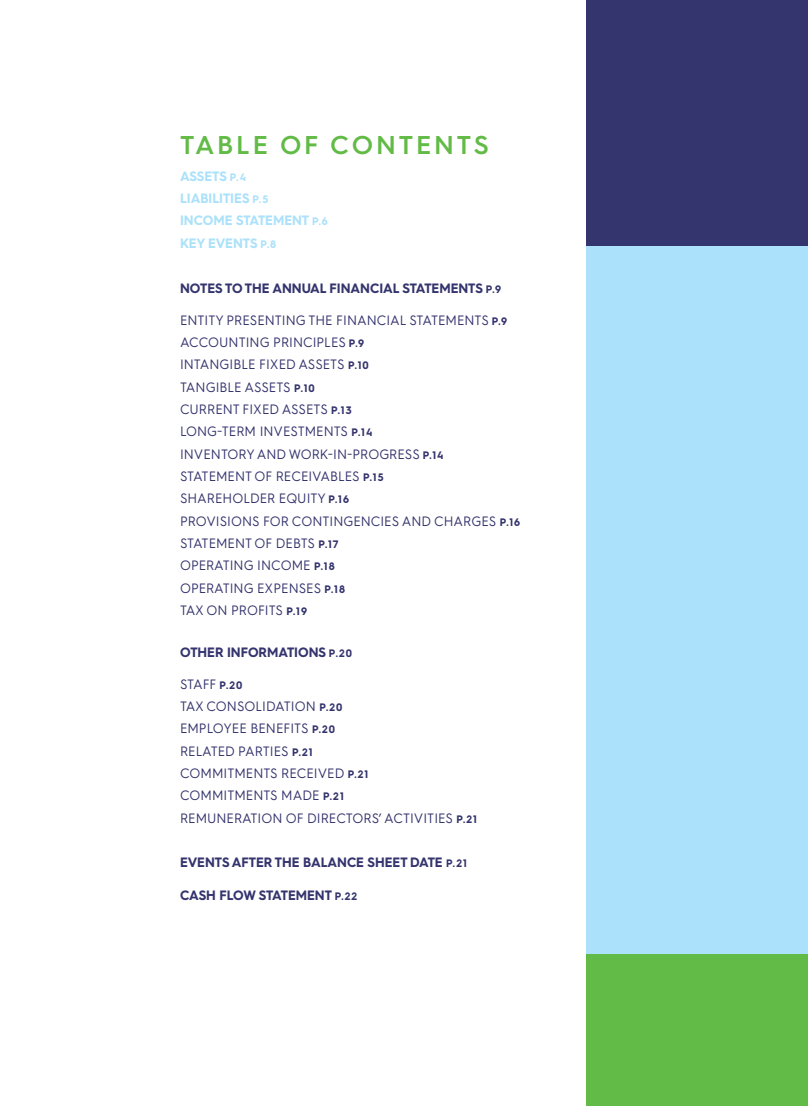
<style>
.page{position:relative;width:808px;height:1106px;background:#fff}
.page>*{position:absolute;margin:0;border:0;box-sizing:border-box;transform-origin:0 0}
.t1{font:600 25.8px "Hurme Geometric Sans 4";letter-spacing:.11em;color:#62bb46}
.t2{font:13.65px/22.4px "Hurme Geometric Sans 4";color:#34346e;scale:.96 1}
.t3{font:700 13.65px "Hurme Geometric Sans 4";color:#34346e;scale:.96 1}
.t4{font:700 13.65px/22.4px "Hurme Geometric Sans 4";color:#abe1fa;scale:.96 1}
.s1{font-size:10.95px}
.s2{font-weight:700;font-size:10.95px}
</style>
<div class="page">
<div style="left:587px;top:0;width:221px;height:246px;background:#34346e"></div>
<div style="left:587px;top:246px;width:221px;height:708px;background:#abe1fa"></div>
<div style="left:587px;top:954px;width:221px;height:152px;background:#62bb46"></div>
<h1 class="t1" style="left:180px;top:126px;width:310px">TABLE OF CONTENTS</h1>
<p class="t4" style="left:180px;top:165px;width:156px">ASSETS <span class="s1">P.4<br></span>LIABILITIES <span class="s1">P.5<br></span>INCOME STATEMENT <span class="s1">P.6<br></span>KEY EVENTS <span class="s1">P.8</span></p>
<p class="t3" style="left:180px;top:278px;width:336px">NOTES TO THE ANNUAL FINANCIAL STATEMENTS <span class="s1">P.9</span></p>
<p class="t2" style="left:180px;top:308px;width:356px">ENTITY PRESENTING THE FINANCIAL STATEMENTS <span class="s2">P.9<br></span>ACCOUNTING PRINCIPLES <span class="s2">P.9<br></span>INTANGIBLE FIXED ASSETS <span class="s2">P.10<br></span>TANGIBLE ASSETS <span class="s2">P.10<br></span>CURRENT FIXED ASSETS <span class="s2">P.13<br></span>LONG-TERM INVESTMENTS <span class="s2">P.14<br></span>INVENTORY AND WORK-IN-PROGRESS <span class="s2">P.14<br></span>STATEMENT OF RECEIVABLES <span class="s2">P.15<br></span>SHAREHOLDER EQUITY <span class="s2">P.16<br></span>PROVISIONS FOR CONTINGENCIES AND CHARGES <span class="s2">P.16<br></span>STATEMENT OF DEBTS <span class="s2">P.17<br></span>OPERATING INCOME <span class="s2">P.18<br></span>OPERATING EXPENSES <span class="s2">P.18<br></span>TAX ON PROFITS <span class="s2">P.19</span></p>
<p class="t3" style="left:180px;top:642px;width:181px">OTHER INFORMATIONS <span class="s1">P.20</span></p>
<p class="t2" style="left:180px;top:672px;width:311px">STAFF <span class="s2">P.20<br></span>TAX CONSOLIDATION <span class="s2">P.20<br></span>EMPLOYEE BENEFITS <span class="s2">P.20<br></span>RELATED PARTIES <span class="s2">P.21<br></span>COMMITMENTS RECEIVED <span class="s2">P.21<br></span>COMMITMENTS MADE <span class="s2">P.21<br></span>REMUNERATION OF DIRECTORS’ ACTIVITIES <span class="s2">P.21</span></p>
<p class="t3" style="left:180px;top:853px;width:300px">EVENTS AFTER THE BALANCE SHEET DATE <span class="s1">P.21</span></p>
<p class="t3" style="left:180px;top:885px;width:186px">CASH FLOW STATEMENT <span class="s1">P.22</span></p>
</div>
